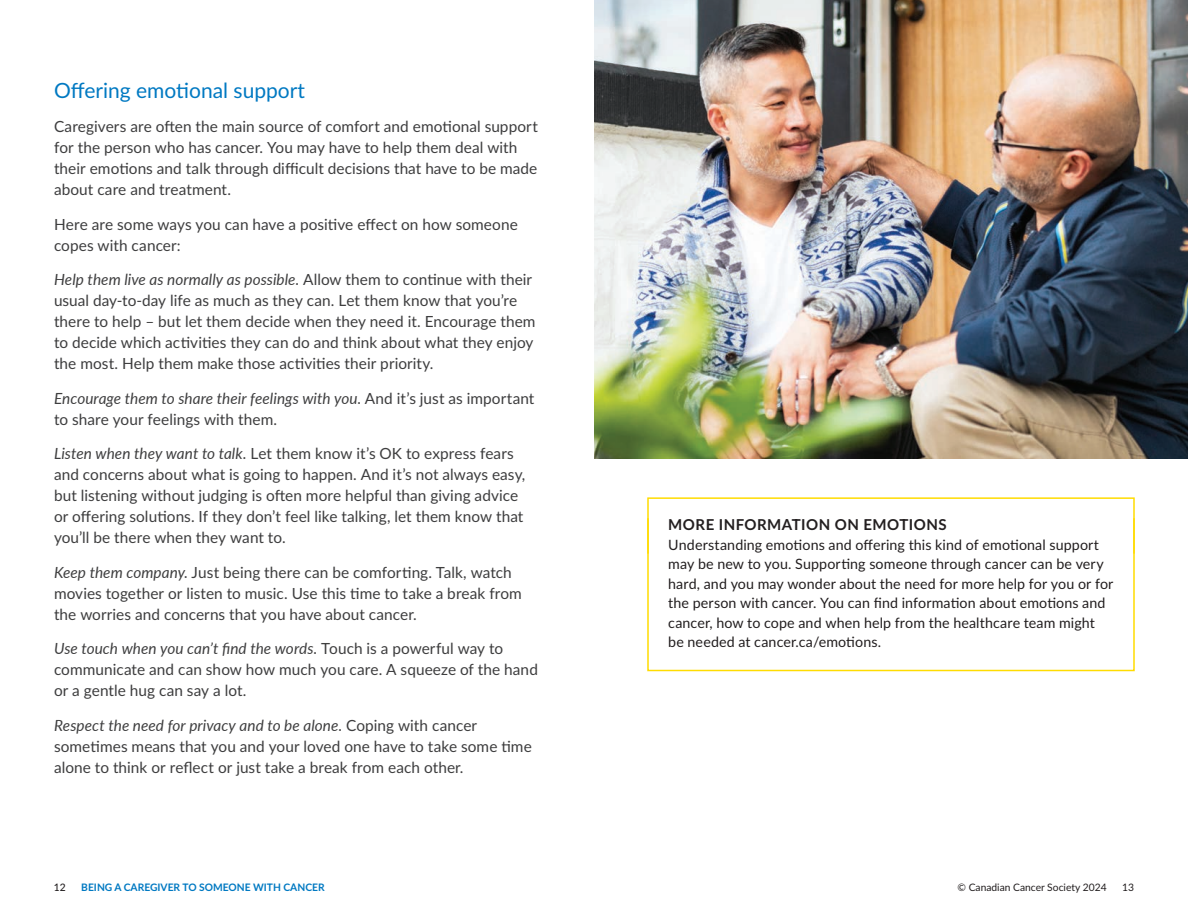
<style>
.page{position:relative;width:1188px;height:918px;background:#fff}
.page>*{position:absolute;margin:0;border:0;box-sizing:border-box;transform-origin:0 0}
.Section_Subhead-L2{font:21px "Lato";color:#0079c2}
.Body_Copy{font:15.3px/21px "Lato";letter-spacing:.005em;color:#3e3e3f}
.Yellow_Keyline_Callout-HEADING_ALL_CAPS{font:15px "Lato";letter-spacing:.035em;color:#231f20}
.Yellow_Keyline_Callout-Body{font:14.25px/19.5px "Lato";letter-spacing:.01em;color:#231f20}
.t1{font:10.2px "Lato";color:#0079c2}
.t2{font:10.2px "Lato";color:#231f20}
.s1{font-style:italic}
</style>
<div class="page">
<img style="left:594px;top:0;width:594px;height:459px">
<div style="left:647px;top:497px;width:488px;height:57px;border:2px solid #ffdc01"></div>
<div style="left:647px;top:518px;width:488px;height:153px;border:2px solid #ffdc01"></div>
<h2 class="Section_Subhead-L2" style="left:54px;top:75px;width:252px">Offering emotional support</h2>
<p class="Body_Copy" style="left:54px;top:116px;width:485px">Caregivers are often the main source of comfort and emotional support for the person who has cancer. You may have to help them deal with their emotions and talk through difficult decisions that have to be made about care and treatment.</p>
<p class="Body_Copy" style="left:54px;top:213px;width:465px">Here are some ways you can have a positive effect on how someone copes with cancer:</p>
<p class="Body_Copy" style="left:54px;top:269px;width:483px"><span class="s1">Help them live as normally as possible.</span> Allow them to continue with their usual day-to-day life as much as they can. Let them know that you’re there to help – but let them decide when they need it. Encourage them to decide which activities they can do and think about what they enjoy the most. Help them make those activities their priority.</p>
<p class="Body_Copy" style="left:54px;top:387px;width:482px"><span class="s1">Encourage them to share their feelings with you.</span> And it’s just as important to share your feelings with them.</p>
<p class="Body_Copy" style="left:54px;top:443px;width:473px"><span class="s1">Listen when they want to talk.</span> Let them know it’s OK to express fears and concerns about what is going to happen. And it’s not always easy, but listening without judging is often more helpful than giving advice or offering solutions. If they don’t feel like talking, let them know that you’ll be there when they want to.</p>
<p class="Body_Copy" style="left:54px;top:561px;width:469px"><span class="s1">Keep them company.</span> Just being there can be comforting. Talk, watch movies together or listen to music. Use this time to take a break from the worries and concerns that you have about cancer.</p>
<p class="Body_Copy" style="left:54px;top:638px;width:485px"><span class="s1">Use touch when you can’t find the words.</span> Touch is a powerful way to communicate and can show how much you care. A squeeze of the hand or a gentle hug can say a lot.</p>
<p class="Body_Copy" style="left:54px;top:714px;width:479px"><span class="s1">Respect the need for privacy and to be alone.</span> Coping with cancer sometimes means that you and your loved one have to take some time alone to think or reflect or just take a break from each other.</p>
<p class="Yellow_Keyline_Callout-HEADING_ALL_CAPS" style="left:668px;top:514px;width:280px">MORE INFORMATION ON EMOTIONS</p>
<p class="Yellow_Keyline_Callout-Body" style="left:668px;top:534px;width:447px">Understanding emotions and offering this kind of emotional support may be new to you. Supporting someone through cancer can be very hard, and you may wonder about the need for more help for you or for the person with cancer. You can find information about emotions and cancer, how to cope and when help from the healthcare team might be needed at cancer.ca/emotions.</p>
<p class="t2" style="left:54px;top:880px;width:13px">12</p>
<p class="t1" style="left:81px;top:880px;width:245px">BEING A CAREGIVER TO SOMEONE WITH CANCER</p>
<p class="t2" style="left:958px;top:880px;width:151px">© Canadian Cancer Society 2024</p>
<p class="t2" style="left:1122px;top:880px;width:13px">13</p>
</div>
